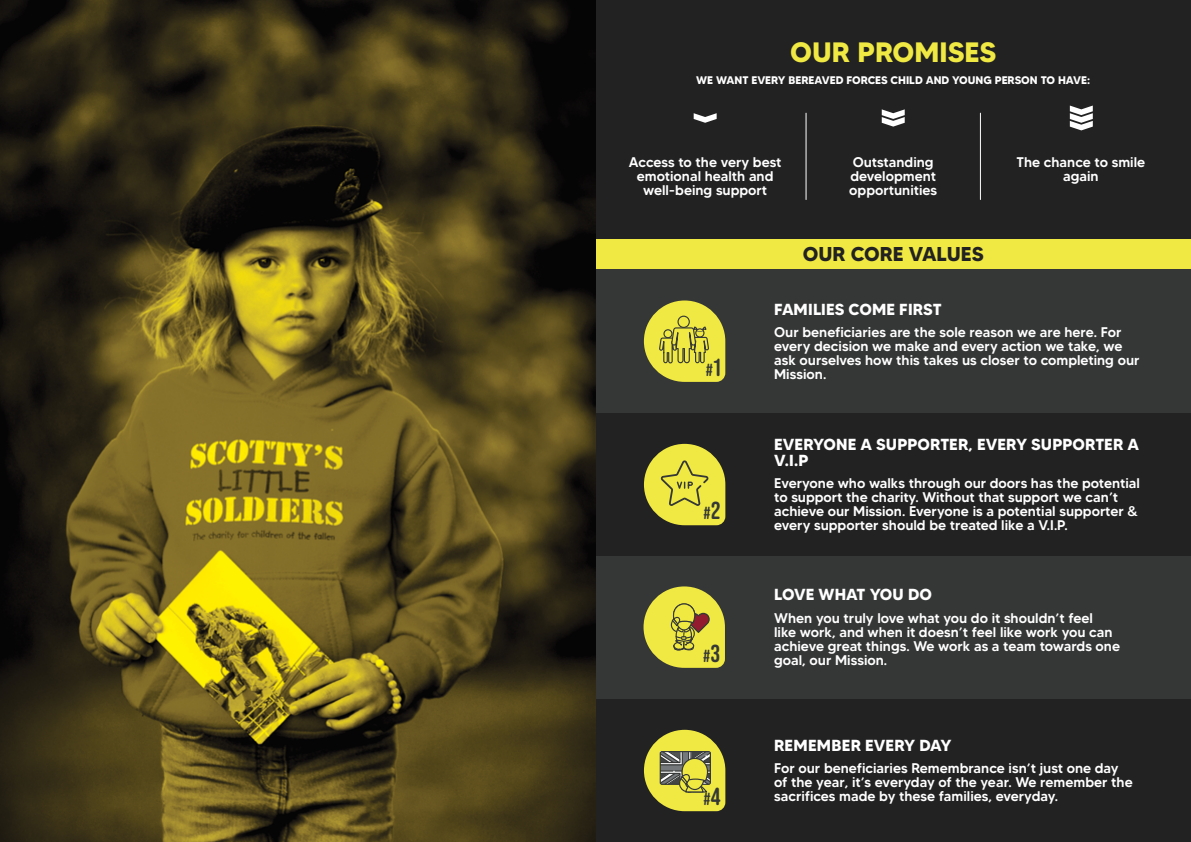
<style>
.page{position:relative;width:1191px;height:842px;background:#fff}
.page>*{position:absolute;margin:0;border:0;box-sizing:border-box;transform-origin:0 0}
.t1{font:700 28px "MADETOMMY";color:#f0e943}
.t2{font:700 20px "MADETOMMY";color:#222}
.t3{font:17.6px "Bebas Neue Rounded";color:#353836}
.t4{font:700 16px/16px "MADETOMMY";letter-spacing:.005em;color:#fff}
.t5{font:500 14px/14px "MADETOMMY";color:#fff}
.t6{font:700 11px "MADETOMMY";color:#fff}
.s1{font-size:24.6px}
</style>
<div class="page">
<div style="left:595px;top:699px;width:596px;height:143px;background:#222"></div>
<div style="left:595px;top:555px;width:596px;height:144px;background:#353636"></div>
<div style="left:595px;top:228px;width:596px;height:50px;background:#f0e943"></div>
<div style="left:595px;top:269px;width:596px;height:144px;background:#353636"></div>
<div style="left:595px;top:413px;width:596px;height:143px;background:#222"></div>
<div style="left:595px;top:0;width:596px;height:238px;background:#222"></div>
<img style="left:0;top:0;width:595px;height:842px">
<hr style="left:805px;top:113px;width:1px;height:87px;background:#fff">
<hr style="left:980px;top:113px;width:1px;height:87px;background:#fff">
<svg style="left:1069px;top:106px;width:23px;height:24px"></svg>
<svg style="left:693px;top:113px;width:23px;height:10px"></svg>
<svg style="left:881px;top:109px;width:23px;height:18px"></svg>
<svg style="left:644px;top:300px;width:81px;height:82px"></svg>
<svg style="left:644px;top:444px;width:81px;height:81px;background:#c5c03d"></svg>
<svg style="left:643px;top:586px;width:82px;height:82px"></svg>
<svg style="left:644px;top:730px;width:81px;height:81px;background:#b2ae44"></svg>
<h1 class="t1" style="left:790px;top:35px;width:207px">OUR PROMISES</h1>
<p class="t6" style="left:696px;top:73px;width:395px">WE WANT EVERY BEREAVED FORCES CHILD AND YOUNG PERSON TO HAVE:</p>
<p class="t5" style="left:629px;top:155px;width:154px;text-align:center">Access to the very best emotional health and well-being support</p>
<p class="t5" style="left:849px;top:155px;width:89px">Outstanding development opportunities</p>
<h2 class="t2" style="left:803px;top:241px;width:182px">OUR CORE VALUES</h2>
<p class="t5" style="left:1016px;top:155px;width:130px;text-align:center">The chance to smile again</p>
<p class="t3" style="left:705px;top:360px;width:18px">#<span class="s1">1</span></p>
<p class="t3" style="left:703px;top:503px;width:19px">#<span class="s1">2</span></p>
<p class="t3" style="left:703px;top:646px;width:19px">#<span class="s1">3</span></p>
<p class="t3" style="left:703px;top:789px;width:19px">#<span class="s1">4</span></p>
<p class="t4" style="left:774px;top:301px;width:169px">FAMILIES COME FIRST</p>
<p class="t5" style="left:774px;top:325px;width:367px">Our beneficiaries are the sole reason we are here. For every decision we make and every action we take, we ask ourselves how this takes us closer to completing our Mission.</p>
<p class="t4" style="left:774px;top:436px;width:366px">EVERYONE A SUPPORTER, EVERY SUPPORTER A<br>V.I.P</p>
<p class="t5" style="left:774px;top:476px;width:367px">Everyone who walks through our doors has the potential to support the charity. Without that support we can’t achieve our Mission. Everyone is a potential supporter &amp; every supporter should be treated like a V.I.P.</p>
<p class="t4" style="left:774px;top:587px;width:159px">LOVE WHAT YOU DO</p>
<p class="t5" style="left:774px;top:611px;width:347px">When you truly love what you do it shouldn’t feel<br>like work, and when it doesn’t feel like work you can achieve great things. We work as a team towards one goal, our Mission.</p>
<p class="t4" style="left:774px;top:737px;width:179px">REMEMBER EVERY DAY</p>
<p class="t5" style="left:774px;top:761px;width:360px">For our beneficiaries Remembrance isn’t just one day of the year, it’s everyday of the year. We remember the sacrifices made by these families, everyday.</p>
</div>
